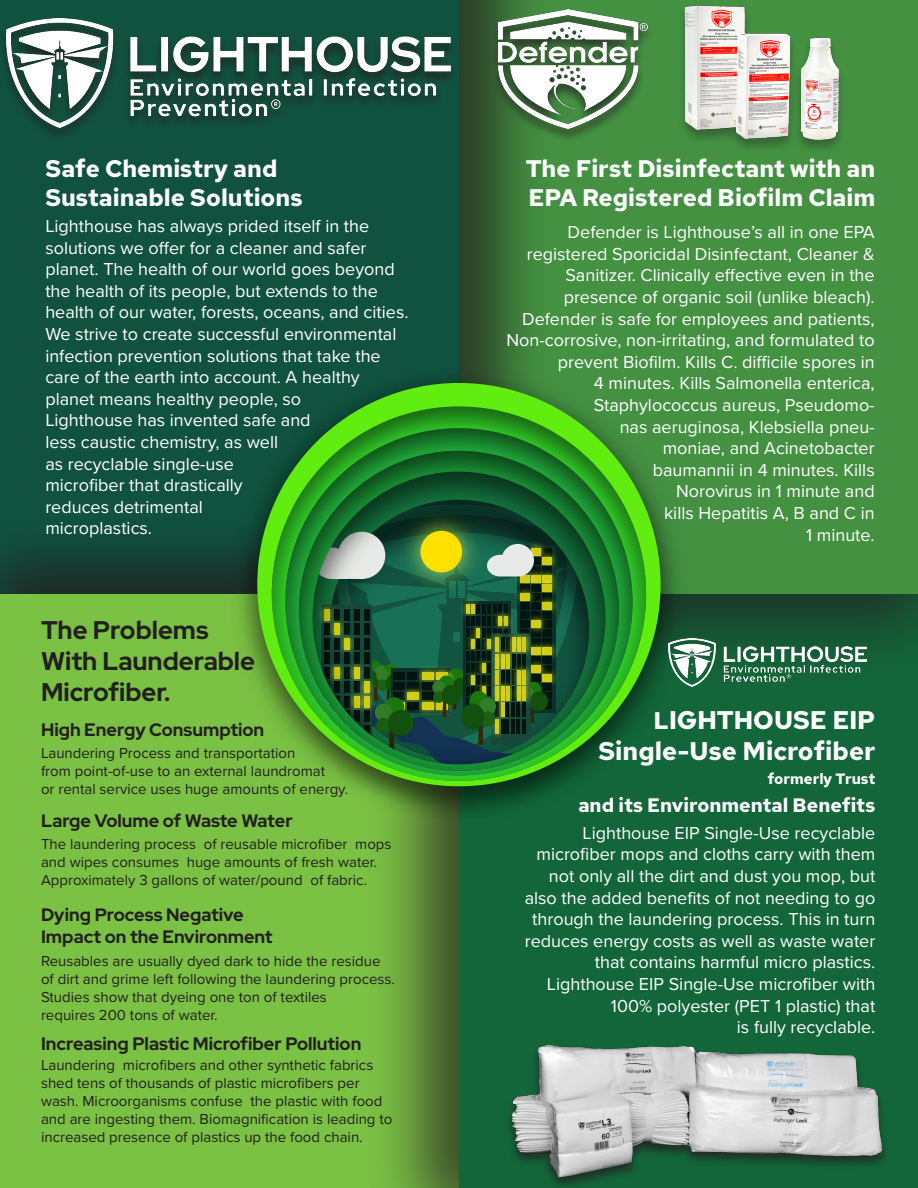
<style>
.page{position:relative;width:918px;height:1188px;background:#fff}
.page>*{position:absolute;margin:0;border:0;box-sizing:border-box;transform-origin:0 0}
.t1{font:700 25.5px "Red Hat Display";color:#231f20}
.t2{font:700 25.5px "Red Hat Text";color:#fff}
.t3{font:700 24px "Red Hat Text";color:#fff}
.t4{font:700 19.5px "Red Hat Text";color:#fff}
.t5{font:18px/21.6px "Proxima Nova";color:#fff;text-align:right}
.t6{font:700 18px "Red Hat Display";color:#231f20}
.t7{font:15px/18px "Proxima Nova";color:#231f20}
.t8{font:700 15px "Red Hat Text";color:#fff}
.s1{font-size:24px}
</style>
<div class="page">
<div style="left:0;top:515px;width:504px;height:673px;background:#231f20;opacity:.75"></div>
<div style="left:0;top:594px;width:459px;height:594px;background:#7bc144"></div>
<div style="left:364px;top:555px;width:554px;height:633px;background:#231f20;opacity:.75"></div>
<div style="left:459px;top:594px;width:459px;height:594px;background:#136639"></div>
<div style="left:398px;top:0;width:520px;height:682px;background:#231f20;opacity:.75"></div>
<div style="left:459px;top:0;width:459px;height:594px;background:#449142"></div>
<div style="left:0;top:0;width:553px;height:469px;background:#231f20;opacity:.75"></div>
<div style="left:0;top:0;width:459px;height:497px;background:#10523e"></div>
<div style="left:677px;top:5px;width:121px;height:148px;background:#231f20;opacity:.37"></div>
<img style="left:678px;top:5px;width:117px;height:135px">
<div style="left:793px;top:37px;width:53px;height:117px;background:#231f20;opacity:.37"></div>
<img style="left:791px;top:33px;width:55px;height:108px">
<img style="left:220px;top:355px;width:478px;height:478px">
<svg style="left:257px;top:383px;width:404px;height:403px"></svg>
<img style="left:390px;top:500px;width:103px;height:32px">
<svg style="left:314px;top:532px;width:252px;height:235px;background:#366b39"></svg>
<div style="left:432px;top:680px;width:13px;height:14px;background:#327c27;border-radius:50%"></div>
<div style="left:433px;top:691px;width:11px;height:12px;background:#1b6013;border-radius:50%"></div>
<div style="left:442px;top:685px;width:18px;height:20px;background:#12510d;border-radius:50%"></div>
<img style="left:7px;top:19px;width:445px;height:108px">
<div style="left:491px;top:9px;width:164px;height:134px;background:#231f20;opacity:.75"></div>
<img style="left:499px;top:10px;width:156px;height:119px">
<img style="left:509px;top:1044px;width:376px;height:137px">
<img style="left:669px;top:638px;width:198px;height:49px">
<p class="t3" style="left:45px;top:153px;width:234px">Safe Chemistry and</p>
<p class="t3" style="left:45px;top:182px;width:259px">Sustainable Solutions</p>
<p class="t5" style="left:45px;top:214px;width:326px">Lighthouse has always prided itself in the</p>
<p class="t5" style="left:45px;top:236px;width:323px">solutions we offer for a cleaner and safer</p>
<p class="t5" style="left:45px;top:258px;width:365px;text-align:left">planet. The health of our world goes beyond the health of its people, but extends to the health of our water, forests, oceans, and cities.<br>We strive to create successful environmental infection prevention solutions that take the care of the earth into account. A healthy</p>
<p class="t5" style="left:45px;top:387px;width:257px">planet means healthy people, so</p>
<p class="t5" style="left:45px;top:409px;width:267px">Lighthouse has invented safe and</p>
<p class="t5" style="left:45px;top:430px;width:234px">less caustic chemistry, as well</p>
<p class="t5" style="left:45px;top:452px;width:190px">as recyclable single-use</p>
<p class="t5" style="left:45px;top:474px;width:199px">microfiber that drastically</p>
<p class="t5" style="left:45px;top:495px;width:159px">reduces detrimental</p>
<p class="t5" style="left:45px;top:517px;width:108px">microplastics.</p>
<p class="t1" style="left:41px;top:614px;width:169px">The Problems</p>
<p class="t1" style="left:41px;top:644px;width:216px">With Launderable</p>
<p class="t1" style="left:41px;top:675px;width:131px">Microfiber.</p>
<p class="t6" style="left:41px;top:718px;width:225px">High Energy Consumption</p>
<p class="t7" style="left:41px;top:743px;width:256px">Laundering Process and transportation</p>
<p class="t7" style="left:41px;top:761px;width:286px">from point-of-use to an external laundromat</p>
<p class="t7" style="left:41px;top:779px;width:309px">or rental service uses huge amounts of energy.</p>
<p class="t6" style="left:41px;top:809px;width:253px">Large Volume of Waste Water</p>
<p class="t7" style="left:41px;top:834px;width:352px">The laundering process of reusable microfiber mops and wipes consumes huge amounts of fresh water.<br>Approximately 3 gallons of water/pound of fabric.</p>
<p class="t6" style="left:41px;top:903px;width:204px">Dying Process Negative</p>
<p class="t6" style="left:41px;top:925px;width:233px">Impact on the Environment</p>
<p class="t7" style="left:41px;top:951px;width:355px">Reusables are usually dyed dark to hide the residue of dirt and grime left following the laundering process.<br>Studies show that dyeing one ton of textiles</p>
<p class="t7" style="left:41px;top:1005px;width:178px">requires 200 tons of water.</p>
<p class="t7" style="left:41px;top:1055px;width:353px">Laundering microfibers and other synthetic fabrics shed tens of thousands of plastic microfibers per wash. Microorganisms confuse the plastic with food and are ingesting them. Biomagnification is leading to increased presence of plastics up the food chain.</p>
<p class="t6" style="left:41px;top:1032px;width:322px">Increasing Plastic Microfiber Pollution</p>
<p class="t3" style="left:526px;top:153px;width:351px">The First Disinfectant with an</p>
<p class="t3" style="left:529px;top:182px;width:348px">EPA Registered Biofilm Claim</p>
<p class="t5" style="left:568px;top:221px;width:309px">Defender is Lighthouse’s all in one EPA</p>
<p class="t5" style="left:527px;top:242px;width:349px">registered Sporicidal Disinfectant, Cleaner &amp;<br>Sanitizer. Clinically effective even in the</p>
<p class="t5" style="left:564px;top:285px;width:313px">presence of organic soil (unlike bleach).</p>
<p class="t5" style="left:522px;top:307px;width:354px">Defender is safe for employees and patients,</p>
<p class="t5" style="left:507px;top:329px;width:370px">Non-corrosive, non-irritating, and formulated to prevent Biofilm. Kills C. difficile spores in</p>
<p class="t5" style="left:594px;top:372px;width:282px">4 minutes. Kills Salmonella enterica,</p>
<p class="t5" style="left:594px;top:393px;width:282px">Staphylococcus aureus, Pseudomo&shy;nas aeruginosa, Klebsiella pneu&shy;moniae, and Acinetobacter baumannii in 4 minutes. Kills<br>Norovirus in 1 minute and<br>kills Hepatitis A, B and C in<br>1 minute.</p>
<p class="t2" style="left:654px;top:703px;width:223px"><span class="s1">L</span>IGHTHOUSE EIP</p>
<p class="t2" style="left:599px;top:734px;width:278px">Single-Use Microfiber</p>
<p class="t8" style="left:767px;top:768px;width:109px">formerly Trust</p>
<p class="t4" style="left:578px;top:792px;width:299px">and its Environmental Benefits</p>
<p class="t5" style="left:583px;top:821px;width:294px">Lighthouse EIP Single-Use recyclable</p>
<p class="t5" style="left:525px;top:843px;width:352px">microfiber mops and cloths carry with them not only all the dirt and dust you mop, but also the added benefits of not needing to go through the laundering process. This in turn reduces energy costs as well as waste water that contains harmful micro plastics.</p>
<p class="t5" style="left:547px;top:972px;width:330px">Lighthouse EIP Single-Use microfiber with<br>100% polyester (PET 1 plastic) that</p>
<p class="t5" style="left:737px;top:1016px;width:140px">is fully recyclable.</p>
</div>
